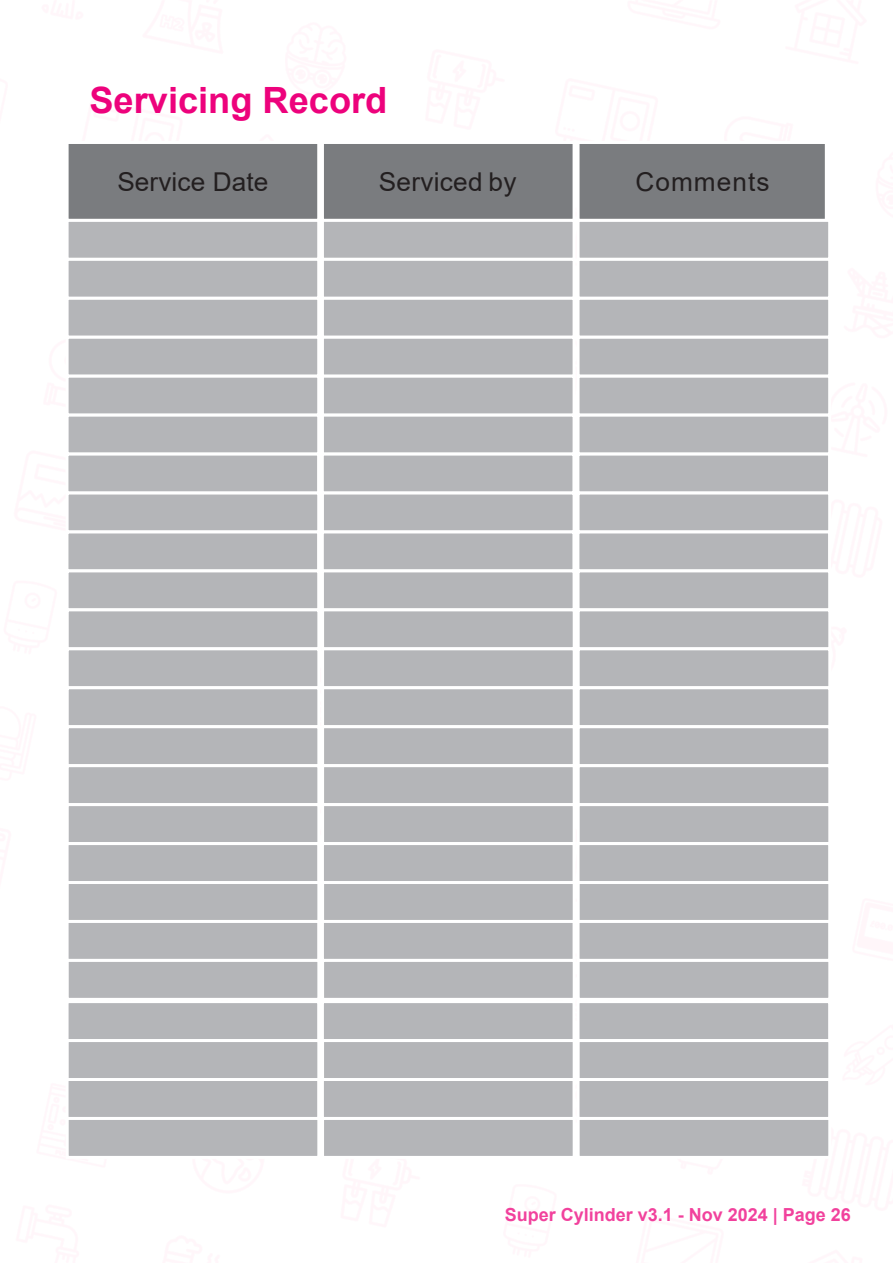
<style>
.page{position:relative;width:893px;height:1263px;background:#fff}
.page>*{position:absolute;margin:0;border:0;box-sizing:border-box;transform-origin:0 0}
.t1{font:700 36.15px "Arial";color:#ed027c}
.t2{font:25.95px "Arial";letter-spacing:.01em;color:#231f20}
.t3{font:25.95px "Arial";letter-spacing:.04em;color:#231f20}
.t4{font:700 18px "Arial";color:rgb(237 2 124/.75)}
</style>
<div class="page">
<div style="left:67px;top:142px;width:252px;height:78px;background:#7a7c7f"></div>
<div style="left:66px;top:141px;width:254px;height:81px;border:3px solid #fff"></div>
<div style="left:322px;top:142px;width:252px;height:78px;background:#7a7c7f"></div>
<div style="left:321px;top:141px;width:255px;height:81px;border:3px solid #fff"></div>
<div style="left:578px;top:142px;width:248px;height:78px;background:#7a7c7f"></div>
<div style="left:577px;top:141px;width:251px;height:81px;border:3px solid #fff"></div>
<div style="left:66px;top:219px;width:254px;height:42px;background:#b4b5b8;border:3px solid #fff"></div>
<div style="left:321px;top:219px;width:255px;height:42px;background:#b4b5b8;border:3px solid #fff"></div>
<div style="left:577px;top:219px;width:254px;height:42px;background:#b4b5b8;border:3px solid #fff"></div>
<div style="left:66px;top:258px;width:254px;height:42px;background:#b4b5b8;border:3px solid #fff"></div>
<div style="left:321px;top:258px;width:255px;height:42px;background:#b4b5b8;border:3px solid #fff"></div>
<div style="left:577px;top:258px;width:254px;height:42px;background:#b4b5b8;border:3px solid #fff"></div>
<div style="left:66px;top:297px;width:254px;height:42px;background:#b4b5b8;border:3px solid #fff"></div>
<div style="left:321px;top:297px;width:255px;height:42px;background:#b4b5b8;border:3px solid #fff"></div>
<div style="left:577px;top:297px;width:254px;height:42px;background:#b4b5b8;border:3px solid #fff"></div>
<div style="left:66px;top:336px;width:254px;height:42px;background:#b4b5b8;border:3px solid #fff"></div>
<div style="left:321px;top:336px;width:255px;height:42px;background:#b4b5b8;border:3px solid #fff"></div>
<div style="left:577px;top:336px;width:254px;height:42px;background:#b4b5b8;border:3px solid #fff"></div>
<div style="left:66px;top:375px;width:254px;height:42px;background:#b4b5b8;border:3px solid #fff"></div>
<div style="left:321px;top:375px;width:255px;height:42px;background:#b4b5b8;border:3px solid #fff"></div>
<div style="left:577px;top:375px;width:254px;height:42px;background:#b4b5b8;border:3px solid #fff"></div>
<div style="left:66px;top:414px;width:254px;height:42px;background:#b4b5b8;border:3px solid #fff"></div>
<div style="left:321px;top:414px;width:255px;height:42px;background:#b4b5b8;border:3px solid #fff"></div>
<div style="left:577px;top:414px;width:254px;height:42px;background:#b4b5b8;border:3px solid #fff"></div>
<div style="left:65px;top:453px;width:255px;height:41px;background:#b4b5b8;border:3px solid #fff"></div>
<div style="left:321px;top:453px;width:254px;height:41px;background:#b4b5b8;border:3px solid #fff"></div>
<div style="left:576px;top:453px;width:255px;height:41px;background:#b4b5b8;border:3px solid #fff"></div>
<div style="left:66px;top:491px;width:254px;height:42px;background:#b4b5b8;border:3px solid #fff"></div>
<div style="left:321px;top:491px;width:255px;height:42px;background:#b4b5b8;border:3px solid #fff"></div>
<div style="left:577px;top:491px;width:254px;height:42px;background:#b4b5b8;border:3px solid #fff"></div>
<div style="left:65px;top:530px;width:255px;height:42px;background:#b4b5b8;border:3px solid #fff"></div>
<div style="left:321px;top:530px;width:254px;height:42px;background:#b4b5b8;border:3px solid #fff"></div>
<div style="left:576px;top:530px;width:255px;height:42px;background:#b4b5b8;border:3px solid #fff"></div>
<div style="left:66px;top:569px;width:254px;height:42px;background:#b4b5b8;border:3px solid #fff"></div>
<div style="left:321px;top:569px;width:255px;height:42px;background:#b4b5b8;border:3px solid #fff"></div>
<div style="left:577px;top:569px;width:254px;height:42px;background:#b4b5b8;border:3px solid #fff"></div>
<div style="left:66px;top:608px;width:254px;height:42px;background:#b4b5b8;border:3px solid #fff"></div>
<div style="left:321px;top:608px;width:255px;height:42px;background:#b4b5b8;border:3px solid #fff"></div>
<div style="left:577px;top:608px;width:254px;height:42px;background:#b4b5b8;border:3px solid #fff"></div>
<div style="left:66px;top:647px;width:254px;height:42px;background:#b4b5b8;border:3px solid #fff"></div>
<div style="left:321px;top:647px;width:255px;height:42px;background:#b4b5b8;border:3px solid #fff"></div>
<div style="left:577px;top:647px;width:254px;height:42px;background:#b4b5b8;border:3px solid #fff"></div>
<div style="left:66px;top:686px;width:254px;height:42px;background:#b4b5b8;border:3px solid #fff"></div>
<div style="left:321px;top:686px;width:255px;height:42px;background:#b4b5b8;border:3px solid #fff"></div>
<div style="left:577px;top:686px;width:254px;height:42px;background:#b4b5b8;border:3px solid #fff"></div>
<div style="left:66px;top:725px;width:254px;height:42px;background:#b4b5b8;border:3px solid #fff"></div>
<div style="left:321px;top:725px;width:255px;height:42px;background:#b4b5b8;border:3px solid #fff"></div>
<div style="left:577px;top:725px;width:254px;height:42px;background:#b4b5b8;border:3px solid #fff"></div>
<div style="left:66px;top:764px;width:254px;height:42px;background:#b4b5b8;border:3px solid #fff"></div>
<div style="left:321px;top:764px;width:255px;height:42px;background:#b4b5b8;border:3px solid #fff"></div>
<div style="left:577px;top:764px;width:254px;height:42px;background:#b4b5b8;border:3px solid #fff"></div>
<div style="left:66px;top:803px;width:254px;height:42px;background:#b4b5b8;border:3px solid #fff"></div>
<div style="left:321px;top:803px;width:255px;height:42px;background:#b4b5b8;border:3px solid #fff"></div>
<div style="left:577px;top:803px;width:254px;height:42px;background:#b4b5b8;border:3px solid #fff"></div>
<div style="left:66px;top:842px;width:254px;height:42px;background:#b4b5b8;border:3px solid #fff"></div>
<div style="left:321px;top:842px;width:255px;height:42px;background:#b4b5b8;border:3px solid #fff"></div>
<div style="left:577px;top:842px;width:254px;height:42px;background:#b4b5b8;border:3px solid #fff"></div>
<div style="left:66px;top:881px;width:254px;height:42px;background:#b4b5b8;border:3px solid #fff"></div>
<div style="left:321px;top:881px;width:255px;height:42px;background:#b4b5b8;border:3px solid #fff"></div>
<div style="left:577px;top:881px;width:254px;height:42px;background:#b4b5b8;border:3px solid #fff"></div>
<div style="left:66px;top:920px;width:254px;height:42px;background:#b4b5b8;border:3px solid #fff"></div>
<div style="left:321px;top:920px;width:255px;height:42px;background:#b4b5b8;border:3px solid #fff"></div>
<div style="left:577px;top:920px;width:254px;height:42px;background:#b4b5b8;border:3px solid #fff"></div>
<div style="left:66px;top:959px;width:254px;height:42px;background:#b4b5b8;border:3px solid #fff"></div>
<div style="left:321px;top:959px;width:255px;height:42px;background:#b4b5b8;border:3px solid #fff"></div>
<div style="left:577px;top:959px;width:254px;height:42px;background:#b4b5b8;border:3px solid #fff"></div>
<div style="left:66px;top:1000px;width:254px;height:42px;background:#b4b5b8;border:3px solid #fff"></div>
<div style="left:321px;top:1000px;width:255px;height:42px;background:#b4b5b8;border:3px solid #fff"></div>
<div style="left:576px;top:1000px;width:255px;height:42px;background:#b4b5b8;border:3px solid #fff"></div>
<div style="left:66px;top:1039px;width:254px;height:42px;background:#b4b5b8;border:3px solid #fff"></div>
<div style="left:321px;top:1039px;width:255px;height:42px;background:#b4b5b8;border:3px solid #fff"></div>
<div style="left:577px;top:1039px;width:254px;height:42px;background:#b4b5b8;border:3px solid #fff"></div>
<div style="left:66px;top:1078px;width:254px;height:42px;background:#b4b5b8;border:3px solid #fff"></div>
<div style="left:321px;top:1078px;width:255px;height:42px;background:#b4b5b8;border:3px solid #fff"></div>
<div style="left:576px;top:1078px;width:255px;height:42px;background:#b4b5b8;border:3px solid #fff"></div>
<div style="left:66px;top:1117px;width:254px;height:42px;background:#b4b5b8;border:3px solid #fff"></div>
<div style="left:321px;top:1117px;width:255px;height:42px;background:#b4b5b8;border:3px solid #fff"></div>
<div style="left:577px;top:1117px;width:254px;height:42px;background:#b4b5b8;border:3px solid #fff"></div>
<h1 class="t1" style="left:89px;top:86px;width:299px">Servicing Record</h1>
<h2 class="t2" style="left:117px;top:172px;width:152px">Service Date</h2>
<h2 class="t2" style="left:379px;top:172px;width:139px">Serviced by</h2>
<h2 class="t3" style="left:635px;top:172px;width:136px">Comments</h2>
<p class="t4" style="left:505px;top:1208px;width:348px">Super Cylinder v3.1 - Nov 2024 | Page 26</p>
</div>
